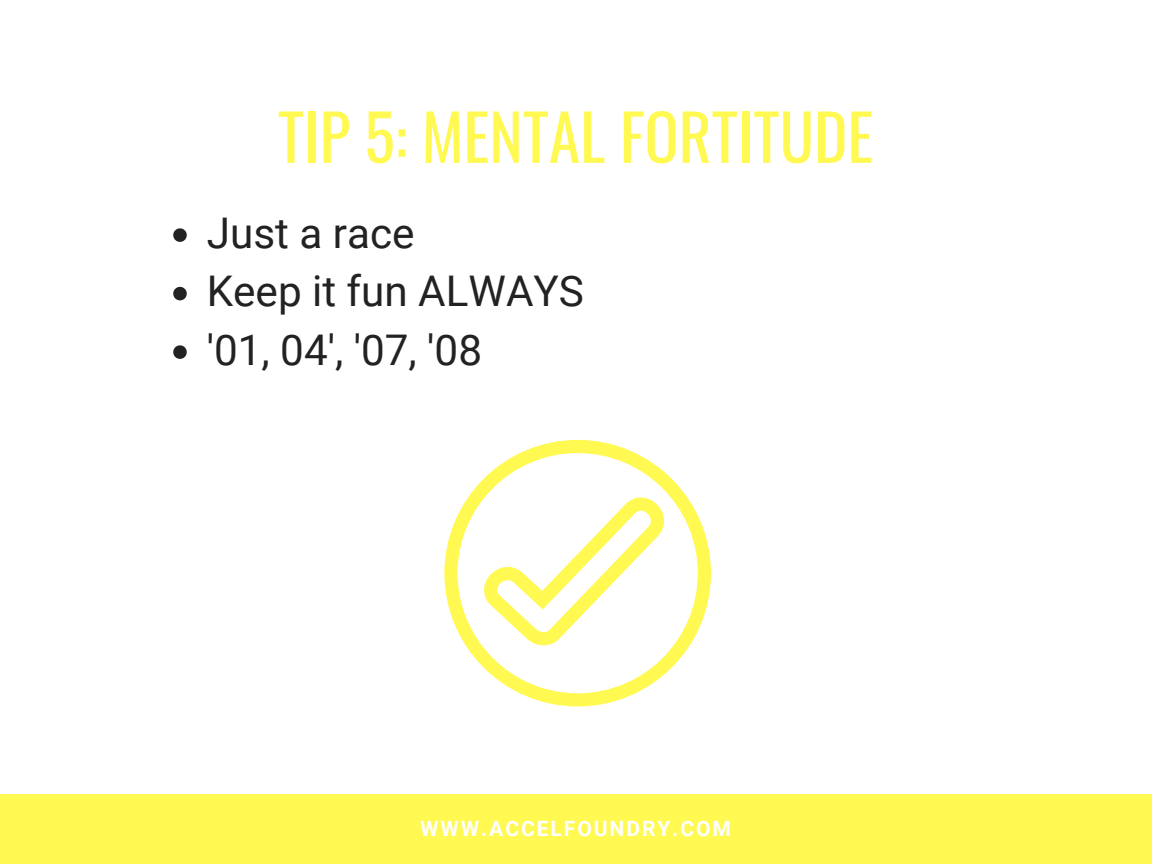
<style>
.page{position:relative;width:1152px;height:864px;background:#fff}
.page>*{position:absolute;margin:0;border:0;box-sizing:border-box;transform-origin:0 0}
.t1{font:63.45px "Oswald";color:#fff952}
.t2{font:42.3px/58.5px "Roboto";color:#222}
.t3{font:700 21.15px "Roboto";letter-spacing:.09em;color:#fff}
</style>
<div class="page">
<svg style="left:173px;top:228px;width:14px;height:14px"></svg>
<svg style="left:173px;top:287px;width:14px;height:13px"></svg>
<svg style="left:173px;top:345px;width:14px;height:14px"></svg>
<svg style="left:444px;top:440px;width:267px;height:266px"></svg>
<svg style="left:482px;top:497px;width:184px;height:148px"></svg>
<div style="left:0;top:794px;width:1152px;height:70px;background:#fff952"></div>
<h1 class="t1" style="left:278px;top:87px;width:597px">TIP 5: MENTAL FORTITUDE</h1>
<p class="t2" style="left:207px;top:204px;width:379px">Just a race<br>Keep it fun ALWAYS '01, 04', '07, '08</p>
<p class="t3" style="left:420px;top:816px;width:312px">WWW.ACCELFOUNDRY.COM</p>
</div>
